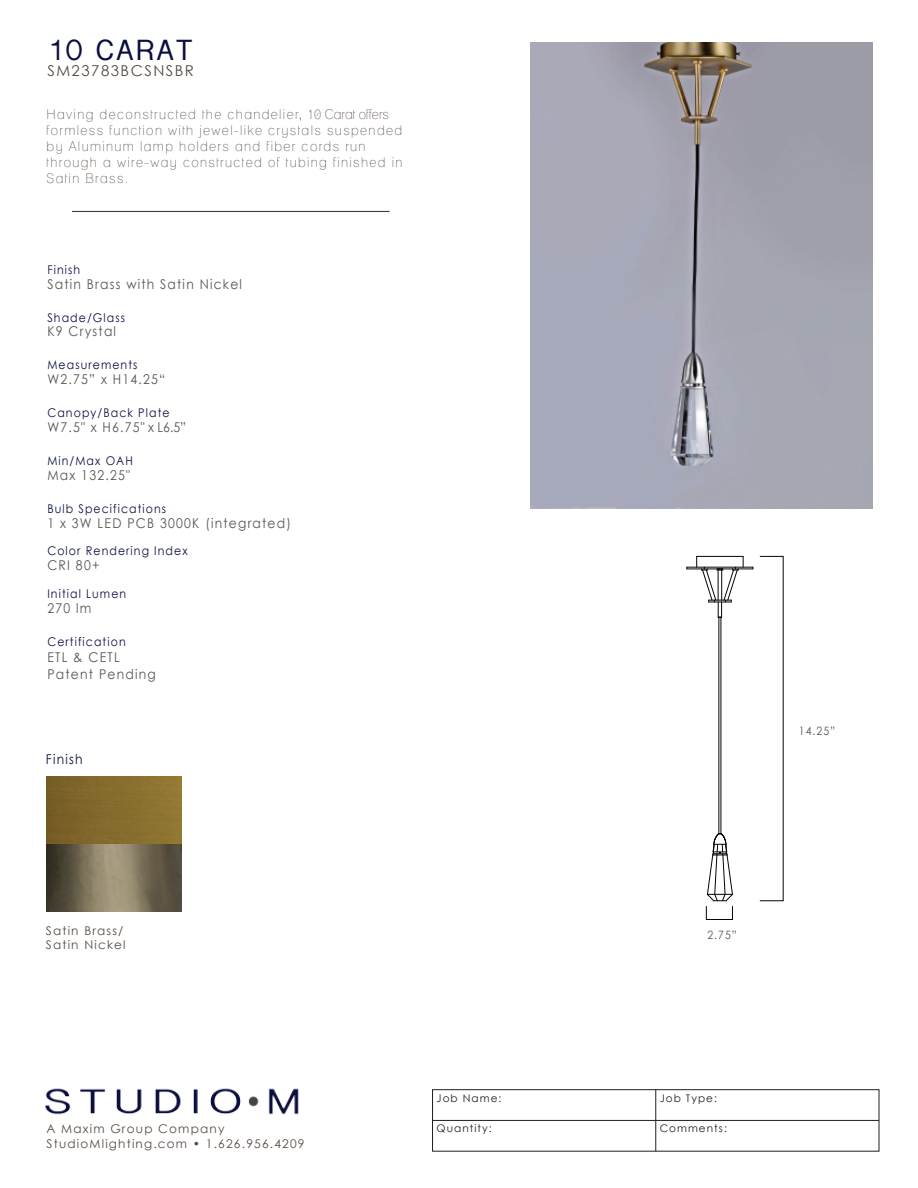
<style>
.page{position:relative;width:918px;height:1188px;background:#fff}
.page>*{position:absolute;margin:0;border:0;box-sizing:border-box;transform-origin:0 0}
.t1{font:700 27px "Shree Dev 0714";letter-spacing:.1em;color:#0b0f40}
.t2{font:15px "Century Gothic";letter-spacing:.1em;color:#594a41}
.t3{font:condensed 13.5px/16.2px "Lane";letter-spacing:.1em;color:#594a41}
.t4{font:13.5px/16.5px "Century Gothic";letter-spacing:.1em;color:#545554;scale:.91 1}
.t5{font:13.5px "Century Gothic";letter-spacing:.1em;color:#0b0f40;scale:.91 1}
.t6{font:12px "Century Gothic";letter-spacing:.1em;color:#0b0f40;scale:.91 1}
.t7{font:12px/14.4px "Century Gothic";letter-spacing:.1em;color:#594a41}
.t8{font:11.55px "Century Gothic";color:#545554;scale:.91 1}
.t9{font:10.5px "Century Gothic";letter-spacing:.1em;color:#211e1e}
</style>
<div class="page">
<img style="left:530px;top:42px;width:343px;height:467px">
<img style="left:47px;top:776px;width:134px;height:69px">
<img style="left:47px;top:845px;width:134px;height:67px">
<hr style="left:72px;top:211px;width:318px;height:1px;background:#3e3e3f">
<img style="left:45px;top:1088px;width:254px;height:27px">
<svg style="left:707px;top:833px;width:26px;height:69px"></svg>
<hr style="left:718px;top:617px;width:1px;height:217px;background:#050504">
<hr style="left:721px;top:617px;width:1px;height:217px;background:#050504">
<hr style="left:687px;top:569px;width:66px;height:1px;background:#050504">
<hr style="left:687px;top:567px;width:66px;height:1px;background:#050504">
<svg style="left:696px;top:556px;width:48px;height:62px"></svg>
<div style="left:706px;top:906px;width:27px;height:14px;border:1px solid #050504"></div>
<div style="left:432px;top:1089px;width:447px;height:62px;border:1px solid #211e1e"></div>
<hr style="left:433px;top:1120px;width:446px;height:1px;background:#211e1e">
<hr style="left:656px;top:1090px;width:1px;height:61px;background:#211e1e">
<h1 class="t1" style="left:47px;top:35px;width:146px">10 CARAT</h1>
<p class="t2" style="left:47px;top:60px;width:148px">SM23783BCSNSBR</p>
<p class="t3" style="left:47px;top:106px;width:357px">Having deconstructed the chandelier, 10 Carat offers formless function with jewel-like crystals suspended by Aluminum lamp holders and fiber cords run through a wire-way constructed of tubing finished in Satin Brass.</p>
<p class="t6" style="left:47px;top:261px;width:37px">Finish</p>
<p class="t4" style="left:47px;top:275px;width:215px">Satin Brass with Satin Nickel</p>
<p class="t6" style="left:47px;top:309px;width:87px">Shade/Glass</p>
<p class="t4" style="left:47px;top:323px;width:77px">K9 Crystal</p>
<p class="t6" style="left:47px;top:357px;width:100px">Measurements</p>
<p class="t4" style="left:47px;top:371px;width:131px">W2.75” x H14.25“</p>
<p class="t6" style="left:47px;top:404px;width:136px">Canopy/Back Plate</p>
<p class="t4" style="left:47px;top:419px;width:154px">W7.5" x H6.75" x L6.5”</p>
<p class="t6" style="left:47px;top:452px;width:96px">Min/Max OAH</p>
<p class="t4" style="left:47px;top:466px;width:92px">Max 132.25"</p>
<p class="t6" style="left:47px;top:500px;width:132px">Bulb Specifications</p>
<p class="t4" style="left:47px;top:514px;width:269px">1 x 3W LED PCB 3000K (integrated)</p>
<p class="t6" style="left:47px;top:543px;width:156px">Color Rendering Index</p>
<p class="t4" style="left:47px;top:557px;width:59px">CRI 80+</p>
<p class="t6" style="left:47px;top:585px;width:88px">Initial Lumen</p>
<p class="t4" style="left:47px;top:600px;width:50px">270 lm</p>
<p class="t6" style="left:47px;top:633px;width:88px">Certification</p>
<p class="t4" style="left:47px;top:649px;width:121px">ETL &amp; CETL<br>Patent Pending</p>
<p class="t5" style="left:46px;top:750px;width:42px">Finish</p>
<p class="t7" style="left:46px;top:923px;width:81px">Satin Brass/<br>Satin Nickel</p>
<p class="t7" style="left:47px;top:1121px;width:259px">A Maxim Group Company<br>StudioMlighting.com • 1.626.956.4209</p>
<p class="t9" style="left:437px;top:1091px;width:66px">Job Name:</p>
<p class="t9" style="left:437px;top:1121px;width:57px">Quantity:</p>
<p class="t8" style="left:799px;top:722px;width:42px">14.25”</p>
<p class="t8" style="left:707px;top:927px;width:34px">2.75”</p>
<p class="t9" style="left:660px;top:1091px;width:59px">Job Type:</p>
<p class="t9" style="left:660px;top:1121px;width:69px">Comments:</p>
</div>
